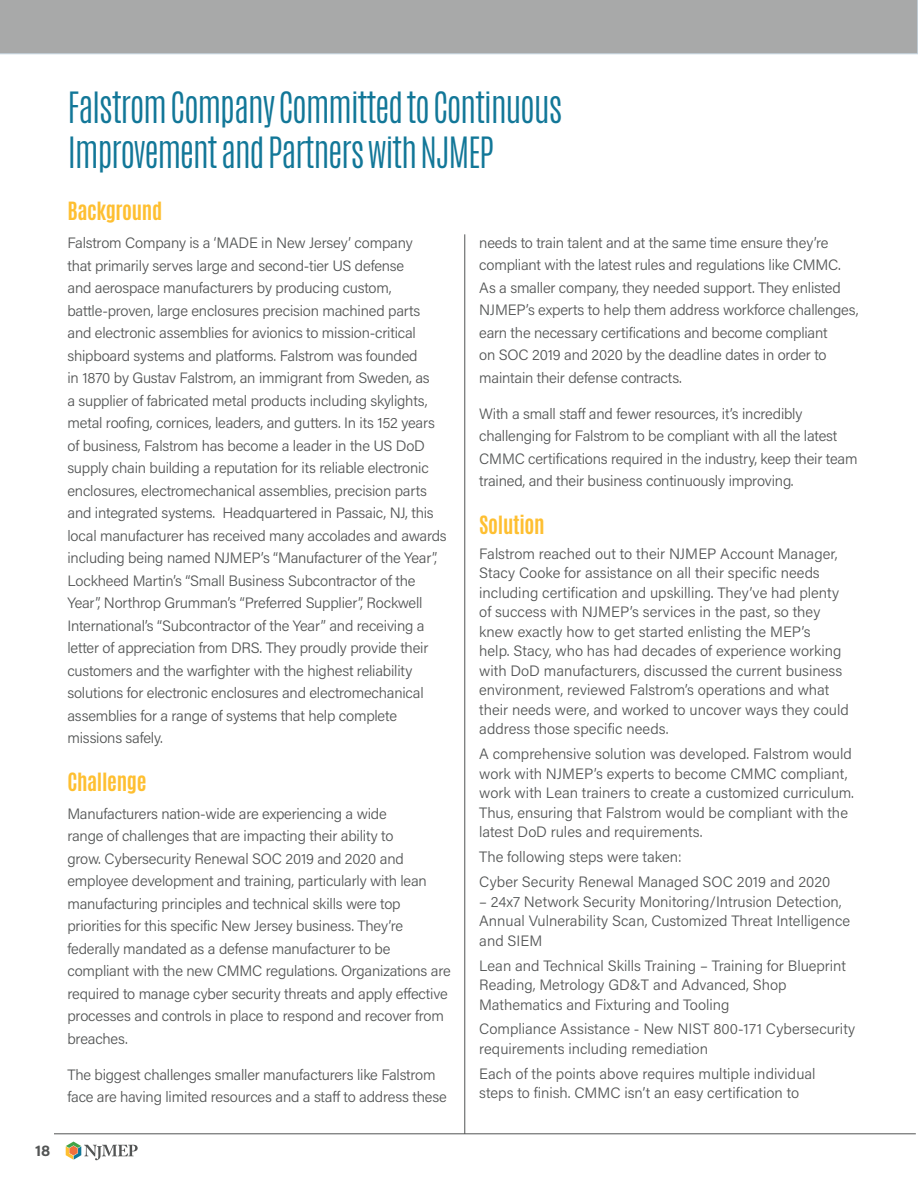
<style>
.page{position:relative;width:918px;height:1188px;background:#fff}
.page>*{position:absolute;margin:0;border:0;box-sizing:border-box;transform-origin:0 0}
.BtL_HEAD{font:300 36px/45px "Antonio";letter-spacing:-.04em;color:#127798}
.BtL_SUBHEAD{font:700 21px "Antonio";letter-spacing:-.015em;color:#febf31}
.BODY_10{font:15px/22.5px "Acumin Variable Concept";letter-spacing:-.015em;color:#525454}
.BtL_SUBHEAD-2{font:300 15px/19.5px "Acumin Pro";color:#525454}
.t1{font:700 15px "Acumin Pro";color:#525454}
</style>
<div class="page">
<hr style="left:54px;top:1134px;width:862px;height:1px;background:#525454">
<svg style="left:66px;top:1142px;width:72px;height:18px"></svg>
<div style="left:0;top:0;width:918px;height:54px;background:#a8a9a9"></div>
<hr style="left:465px;top:234px;width:1px;height:900px;background:#525454">
<p class="t1" style="left:35px;top:1140px;width:17px">18</p>
<p class="BtL_HEAD" style="left:68px;top:85px;width:497px">Falstrom Company Committed to Continuous<br>Improvement and Partners with NJMEP</p>
<p class="BtL_SUBHEAD" style="left:68px;top:195px;width:96px">Background</p>
<p class="BODY_10" style="left:68px;top:231px;width:381px">Falstrom Company is a ‘MADE in New Jersey’ company<br>that primarily serves large and second-tier US defense<br>and aerospace manufacturers by producing custom, battle-proven, large enclosures precision machined parts and electronic assemblies for avionics to mission-critical shipboard systems and platforms. Falstrom was founded<br>in 1870 by Gustav Falstrom, an immigrant from Sweden, as<br>a supplier of fabricated metal products including skylights, metal roofing, cornices, leaders, and gutters. In its 152 years of business, Falstrom has become a leader in the US DoD supply chain building a reputation for its reliable electronic enclosures, electromechanical assemblies, precision parts and integrated systems. Headquartered in Passaic, NJ, this local manufacturer has received many accolades and awards including being named NJMEP’s “Manufacturer of the Year”, Lockheed Martin’s “Small Business Subcontractor of the Year”, Northrop Grumman’s “Preferred Supplier”, Rockwell International’s “Subcontractor of the Year” and receiving a letter of appreciation from DRS. They proudly provide their customers and the warfighter with the highest reliability solutions for electronic enclosures and electromechanical assemblies for a range of systems that help complete missions safely.</p>
<p class="BtL_SUBHEAD" style="left:68px;top:766px;width:81px">Challenge</p>
<p class="BODY_10" style="left:68px;top:802px;width:385px">Manufacturers nation-wide are experiencing a wide<br>range of challenges that are impacting their ability to<br>grow. Cybersecurity Renewal SOC 2019 and 2020 and employee development and training, particularly with lean manufacturing principles and technical skills were top priorities for this specific New Jersey business. They’re federally mandated as a defense manufacturer to be compliant with the new CMMC regulations. Organizations are required to manage cyber security threats and apply effective processes and controls in place to respond and recover from breaches.</p>
<p class="BODY_10" style="left:68px;top:1063px;width:381px">The biggest challenges smaller manufacturers like Falstrom face are having limited resources and a staff to address these</p>
<p class="BODY_10" style="left:479px;top:230px;width:381px">needs to train talent and at the same time ensure they’re compliant with the latest rules and regulations like CMMC.<br>As a smaller company, they needed support. They enlisted NJMEP’s experts to help them address workforce challenges, earn the necessary certifications and become compliant<br>on SOC 2019 and 2020 by the deadline dates in order to maintain their defense contracts.</p>
<p class="BODY_10" style="left:479px;top:401px;width:380px">With a small staff and fewer resources, it’s incredibly challenging for Falstrom to be compliant with all the latest CMMC certifications required in the industry, keep their team trained, and their business continuously improving.</p>
<p class="BtL_SUBHEAD" style="left:479px;top:509px;width:67px">Solution</p>
<p class="BtL_SUBHEAD-2" style="left:479px;top:543px;width:371px">Falstrom reached out to their NJMEP Account Manager, Stacy Cooke for assistance on all their specific needs including certification and upskilling. They’ve had plenty of success with NJMEP’s services in the past, so they knew exactly how to get started enlisting the MEP’s<br>help. Stacy, who has had decades of experience working with DoD manufacturers, discussed the current business environment, reviewed Falstrom’s operations and what their needs were, and worked to uncover ways they could address those specific needs.</p>
<p class="BtL_SUBHEAD-2" style="left:479px;top:744px;width:376px">A comprehensive solution was developed. Falstrom would work with NJMEP’s experts to become CMMC compliant, work with Lean trainers to create a customized curriculum.<br>Thus, ensuring that Falstrom would be compliant with the latest DoD rules and requirements.</p>
<p class="BtL_SUBHEAD-2" style="left:479px;top:847px;width:204px">The following steps were taken:</p>
<p class="BtL_SUBHEAD-2" style="left:479px;top:872px;width:353px">Cyber Security Renewal Managed SOC 2019 and 2020</p>
<p class="BtL_SUBHEAD-2" style="left:479px;top:891px;width:373px">– 24x7 Network Security Monitoring/Intrusion Detection,<br>Annual Vulnerability Scan, Customized Threat Intelligence and SIEM</p>
<p class="BtL_SUBHEAD-2" style="left:479px;top:955px;width:368px">Lean and Technical Skills Training – Training for Blueprint<br>Reading, Metrology GD&amp;T and Advanced, Shop<br>Mathematics and Fixturing and Tooling</p>
<p class="BtL_SUBHEAD-2" style="left:479px;top:1019px;width:378px">Compliance Assistance - New NIST 800-171 Cybersecurity requirements including remediation</p>
<p class="BtL_SUBHEAD-2" style="left:479px;top:1063px;width:338px">Each of the points above requires multiple individual steps to finish. CMMC isn’t an easy certification to</p>
</div>
